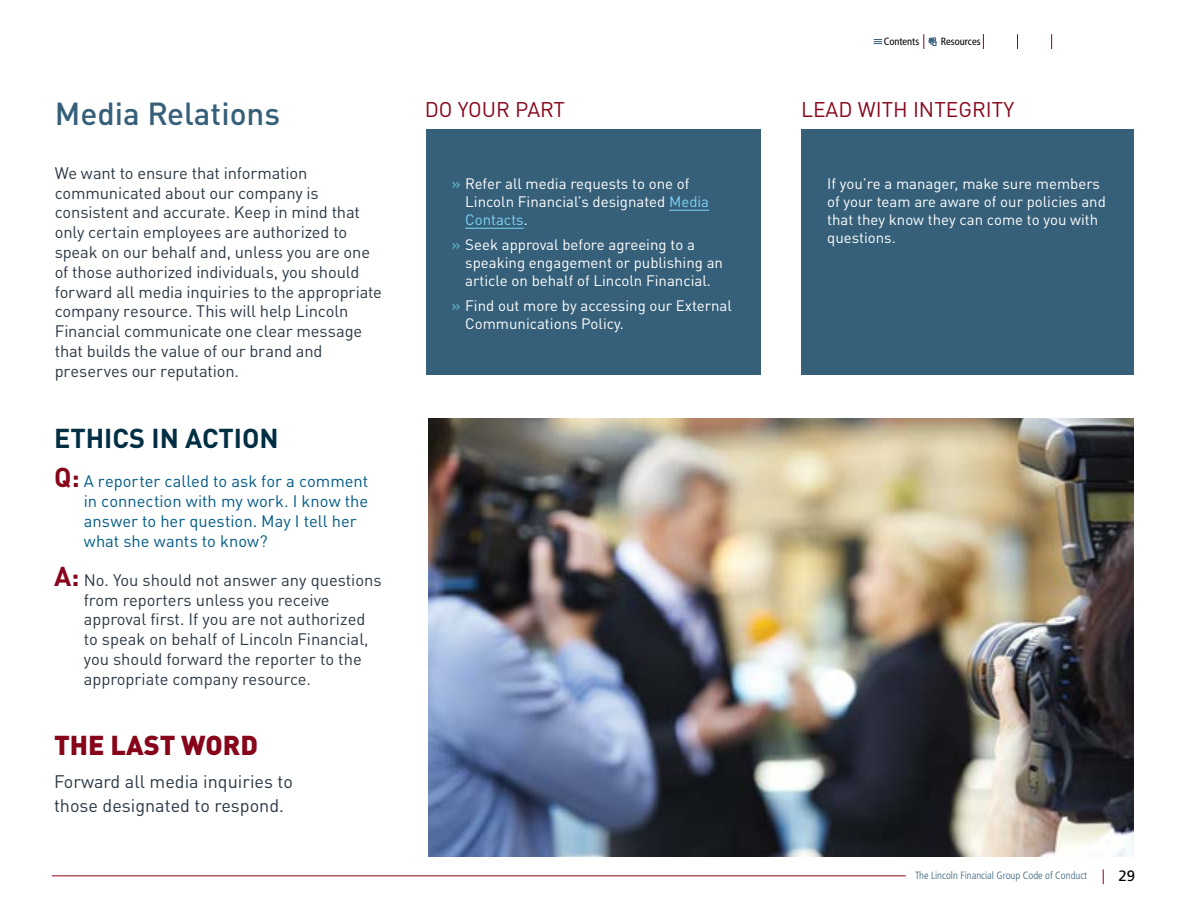
<style>
.page{position:relative;width:1188px;height:918px;background:#fff}
.page>*{position:absolute;margin:0;border:0;box-sizing:border-box;transform-origin:0 0}
.t1{font:500 31.5px "DIN Pro";color:#366079}
.t2{font:700 27px "DIN Pro";color:#002e43}
.t3{font:900 27px "DIN Pro";color:#87051b}
.t4{font:21px "DIN Pro";color:#87051b}
.t5{font:18px/24px "DIN Pro";color:#2b3845}
.t6{font:16.5px/19.8px "DIN Pro";letter-spacing:-.01em;color:#2b3845}
.t7{font:16.5px/19.8px "DIN Pro";color:#005b86}
.t8{font:15px/18px "DIN Pro";color:#fff}
.t9{font:15px "Frutiger LT Std";color:#000}
.t10{font:300 condensed 10.5px "Frutiger LT Std";color:#366079}
.t11{font:condensed 10.5px "Frutiger LT Std";color:#000}
.s1{font-weight:700;font-size:27px;color:#87051b}
.s2{font-weight:500;color:#5aafc6}
.s3{color:#7ed3f7}
</style>
<div class="page">
<svg style="left:1103px;top:869px;width:1px;height:15px"></svg>
<hr style="left:52px;top:876px;width:854px;height:1px;background:#87051b">
<svg style="left:874px;top:39px;width:8px;height:5px"></svg>
<svg style="left:983px;top:34px;width:1px;height:15px"></svg>
<svg style="left:1017px;top:34px;width:1px;height:15px"></svg>
<svg style="left:1051px;top:34px;width:1px;height:15px"></svg>
<svg style="left:924px;top:34px;width:12px;height:15px"></svg>
<img style="left:428px;top:419px;width:706px;height:437px">
<div style="left:802px;top:129px;width:332px;height:246px;background:#366079"></div>
<div style="left:426px;top:129px;width:334px;height:246px;background:#366079"></div>
<hr style="left:669px;top:210px;width:40px;height:1px;background:#7ed3f7">
<hr style="left:465px;top:228px;width:59px;height:1px;background:#7ed3f7">
<h1 class="t1" style="left:55px;top:90px;width:227px">Media Relations</h1>
<p class="t6" style="left:55px;top:162px;width:329px">We want to ensure that information communicated about our company is consistent and accurate. Keep in mind that only certain employees are authorized to speak on our behalf and, unless you are one of those authorized individuals, you should forward all media inquiries to the appropriate company resource. This will help Lincoln Financial communicate one clear message that builds the value of our brand and preserves our reputation.</p>
<h2 class="t2" style="left:54px;top:417px;width:226px">ETHICS IN ACTION</h2>
<p class="t7" style="left:84px;top:470px;width:286px;text-indent:-30px"><span class="s1">Q:</span> A reporter called to ask for a comment in connection with my work. I know the answer to her question. May I tell her what she wants to know?</p>
<p class="t6" style="left:84px;top:569px;width:299px;text-indent:-30px"><span class="s1">A:</span> No. You should not answer any questions from reporters unless you receive approval first. If you are not authorized to speak on behalf of Lincoln Financial, you should forward the reporter to the appropriate company resource.</p>
<h2 class="t3" style="left:54px;top:724px;width:206px">THE LAST WORD</h2>
<p class="t5" style="left:54px;top:768px;width:240px">Forward all media inquiries to those designated to respond.</p>
<p class="t11" style="left:884px;top:35px;width:37px">Contents</p>
<p class="t11" style="left:941px;top:35px;width:41px">Resources</p>
<p class="t4" style="left:425px;top:94px;width:142px">DO YOUR PART</p>
<p class="t4" style="left:801px;top:94px;width:215px">LEAD WITH INTEGRITY</p>
<p class="t8" style="left:465px;top:174px;width:245px;text-indent:-14px"><span class="s2">»</span> Refer all media requests to one of<br>Lincoln Financial’s designated <span class="s3">Media<br>Contacts</span>.</p>
<p class="t8" style="left:465px;top:235px;width:259px;text-indent:-14px"><span class="s2">»</span> Seek approval before agreeing to a speaking engagement or publishing an article on behalf of Lincoln Financial.</p>
<p class="t8" style="left:465px;top:295px;width:268px;text-indent:-14px"><span class="s2">»</span> Find out more by accessing our External<br>Communications Policy.</p>
<p class="t8" style="left:827px;top:174px;width:280px">If you’re a manager, make sure members of your team are aware of our policies and that they know they can come to you with questions.</p>
<p class="t10" style="left:915px;top:869px;width:174px">The Lincoln Financial Group Code of Conduct</p>
<p class="t9" style="left:1119px;top:867px;width:18px">29</p>
</div>
